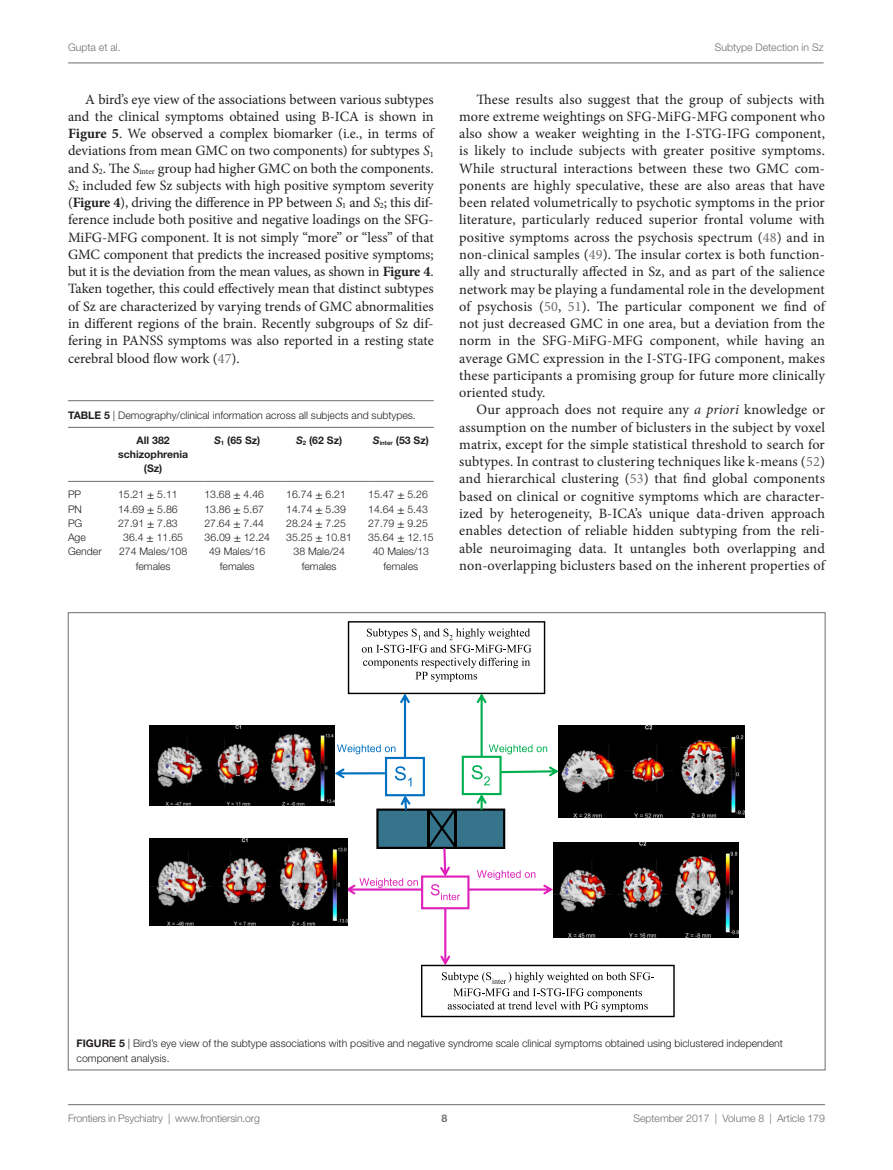
<style>
.page{position:relative;width:893px;height:1170px;background:#fff}
.page>*{position:absolute;margin:0;border:0;box-sizing:border-box;transform-origin:0 0}
.t1{font:14.25px/17.2px "Minion Pro";letter-spacing:.005em;color:#231f20;text-align:justify}
.t2{font:300 10.5px/14.2px "Helvetica Neue LT Std";color:#231f20;text-align:center}
.t3{font:300 10.5px "Helvetica Neue LT Std";color:#6c6d70}
.t4{font:700 10.5px/14.2px "Helvetica Neue LT Std";color:#231f20;text-align:center}
.t5{font:700 10.5px "Helvetica Neue LT Std";color:#6c6d70}
.s1{font-weight:700}
.s2{font-style:italic}
.s3{color:#6c6d70}
.s4{font-family:"STIX General";font-weight:400}
</style>
<div class="page">
<hr style="left:68px;top:400px;width:366px;height:1px;background:#6c6d70">
<hr style="left:68px;top:427px;width:50px;height:1px;background:#6c6d70">
<hr style="left:68px;top:481px;width:50px;height:1px;background:#6c6d70">
<hr style="left:118px;top:427px;width:86px;height:1px;background:#6c6d70">
<hr style="left:118px;top:481px;width:86px;height:1px;background:#6c6d70">
<hr style="left:204px;top:427px;width:82px;height:1px;background:#6c6d70">
<hr style="left:204px;top:481px;width:82px;height:1px;background:#6c6d70">
<hr style="left:286px;top:427px;width:82px;height:1px;background:#6c6d70">
<hr style="left:286px;top:481px;width:82px;height:1px;background:#6c6d70">
<hr style="left:368px;top:427px;width:66px;height:1px;background:#6c6d70">
<hr style="left:368px;top:481px;width:66px;height:1px;background:#6c6d70">
<hr style="left:68px;top:63px;width:756px;height:1px;background:#6c6d70">
<hr style="left:68px;top:1104px;width:757px;height:1px;background:#6c6d70">
<svg style="left:335px;top:621px;width:340px;height:396px"></svg>
<img style="left:553px;top:842px;width:186px;height:94px">
<img style="left:149px;top:838px;width:198px;height:87px">
<img style="left:559px;top:725px;width:185px;height:92px">
<img style="left:149px;top:725px;width:186px;height:80px">
<p class="t3" style="left:68px;top:41px;width:54px">Gupta et al.</p>
<p class="t3" style="left:715px;top:41px;width:110px">Subtype Detection in Sz</p>
<p class="t1" style="left:68px;top:90px;width:367px;text-indent:17px">A bird’s eye view of the associations between various subtypes and the clinical symptoms obtained using B-ICA is shown in <span class="s1">Figure 5</span>. We observed a complex biomarker (i.e., in terms of deviations from mean GMC on two components) for subtypes <span class="s2">S</span><sub>1 </sub>and <span class="s2">S</span><sub>2</sub>. The <span class="s2">S</span><sub>inter</sub> group had higher GMC on both the components.<br><span class="s2">S</span><sub>2</sub> included few Sz subjects with high positive symptom severity (<span class="s1">Figure 4</span>), driving the difference in PP between <span class="s2">S</span><sub>1</sub> and <span class="s2">S</span><sub>2</sub>; this dif&shy;ference include both positive and negative loadings on the SFG-MiFG-MFG component. It is not simply “more” or “less” of that GMC component that predicts the increased positive symptoms; but it is the deviation from the mean values, as shown in <span class="s1">Figure 4</span>.<br>Taken together, this could effectively mean that distinct subtypes of Sz are characterized by varying trends of GMC abnormalities in different regions of the brain. Recently subgroups of Sz dif&shy;fering in PANSS symptoms was also reported in a resting state cerebral blood flow work (<span class="s3">47</span>).</p>
<p class="t1" style="left:459px;top:90px;width:367px;text-indent:17px">These results also suggest that the group of subjects with more extreme weightings on SFG-MiFG-MFG component who also show a weaker weighting in the I-STG-IFG component, is likely to include subjects with greater positive symptoms.<br>While structural interactions between these two GMC com&shy;ponents are highly speculative, these are also areas that have been related volumetrically to psychotic symptoms in the prior literature, particularly reduced superior frontal volume with positive symptoms across the psychosis spectrum (<span class="s3">48</span>) and in non-clinical samples (<span class="s3">49</span>). The insular cortex is both function&shy;ally and structurally affected in Sz, and as part of the salience network may be playing a fundamental role in the development of psychosis (<span class="s3">50</span>, <span class="s3">51</span>). The particular component we find of not just decreased GMC in one area, but a deviation from the norm in the SFG-MiFG-MFG component, while having an average GMC expression in the I-STG-IFG component, makes these participants a promising group for future more clinically oriented study.</p>
<p class="t1" style="left:459px;top:401px;width:367px;text-indent:17px">Our approach does not require any <span class="s2">a priori</span> knowledge or assumption on the number of biclusters in the subject by voxel matrix, except for the simple statistical threshold to search for subtypes. In contrast to clustering techniques like k-means (<span class="s3">52</span>) and hierarchical clustering (<span class="s3">53</span>) that find global components based on clinical or cognitive symptoms which are character&shy;ized by heterogeneity, B-ICA’s unique data-driven approach enables detection of reliable hidden subtyping from the reli&shy;able neuroimaging data. It untangles both overlapping and non-overlapping biclusters based on the inherent properties of</p>
<p class="t4" style="left:68px;top:408px;width:8px">Tab</p>
<p class="t2" style="left:88px;top:408px;width:329px"><span class="s1">le 5</span> | Demography/clinical information across all subjects and subtypes.</p>
<p class="t4" style="left:118px;top:432px;width:71px">All 382 schizophrenia (Sz)</p>
<p class="t4" style="left:214px;top:432px;width:48px"><span class="s2">S</span><sub>1</sub> (65 Sz)</p>
<p class="t4" style="left:296px;top:432px;width:48px"><span class="s2">S</span><sub>2</sub> (62 Sz)</p>
<p class="t4" style="left:373px;top:432px;width:58px"><span class="s2">S</span><sub>inter</sub> (53 Sz)</p>
<p class="t2" style="left:68px;top:487px;width:15px">PP</p>
<p class="t2" style="left:118px;top:487px;width:61px">15.21 <span class="s4">±</span> 5.11</p>
<p class="t2" style="left:204px;top:487px;width:61px">13.68 <span class="s4">±</span> 4.46</p>
<p class="t2" style="left:286px;top:487px;width:61px">16.74 <span class="s4">±</span> 6.21</p>
<p class="t2" style="left:368px;top:487px;width:61px">15.47 <span class="s4">±</span> 5.26</p>
<p class="t2" style="left:68px;top:501px;width:16px">PN</p>
<p class="t2" style="left:118px;top:501px;width:61px">14.69 <span class="s4">±</span> 5.86</p>
<p class="t2" style="left:204px;top:501px;width:61px">13.86 <span class="s4">±</span> 5.67</p>
<p class="t2" style="left:286px;top:501px;width:61px">14.74 <span class="s4">±</span> 5.39</p>
<p class="t2" style="left:368px;top:501px;width:61px">14.64 <span class="s4">±</span> 5.43</p>
<p class="t2" style="left:68px;top:515px;width:16px">PG</p>
<p class="t2" style="left:118px;top:515px;width:61px">27.91 <span class="s4">±</span> 7.83</p>
<p class="t2" style="left:204px;top:515px;width:61px">27.64 <span class="s4">±</span> 7.44</p>
<p class="t2" style="left:286px;top:515px;width:61px">28.24 <span class="s4">±</span> 7.25</p>
<p class="t2" style="left:368px;top:515px;width:61px">27.79 <span class="s4">±</span> 9.25</p>
<p class="t2" style="left:68px;top:530px;width:19px">Age</p>
<p class="t2" style="left:123px;top:530px;width:61px">36.4 <span class="s4">±</span> 11.65</p>
<p class="t2" style="left:204px;top:530px;width:67px">36.09 <span class="s4">±</span> 12.24</p>
<p class="t2" style="left:286px;top:530px;width:67px">35.25 <span class="s4">±</span> 10.81</p>
<p class="t2" style="left:368px;top:530px;width:67px">35.64 <span class="s4">±</span> 12.15</p>
<p class="t2" style="left:68px;top:544px;width:35px">Gender</p>
<p class="t2" style="left:119px;top:544px;width:70px">274 Males/108 females</p>
<p class="t2" style="left:209px;top:544px;width:58px">49 Males/16 females</p>
<p class="t2" style="left:293px;top:544px;width:53px">38 Male/24 females</p>
<p class="t2" style="left:373px;top:544px;width:58px">40 Males/13 females</p>
<p class="t2" style="left:77px;top:1036px;width:708px;text-align:left"><span class="s1">Figure 5</span> | Bird’s eye view of the subtype associations with positive and negative syndrome scale clinical symptoms obtained using biclustered independent component analysis.</p>
<p class="t3" style="left:68px;top:1111px;width:193px">Frontiers in Psychiatry | www.frontiersin.org</p>
<p class="t3" style="left:633px;top:1111px;width:193px">September 2017 | Volume 8 | Article 179</p>
<p class="t5" style="left:441px;top:1111px;width:7px">8</p>
</div>
